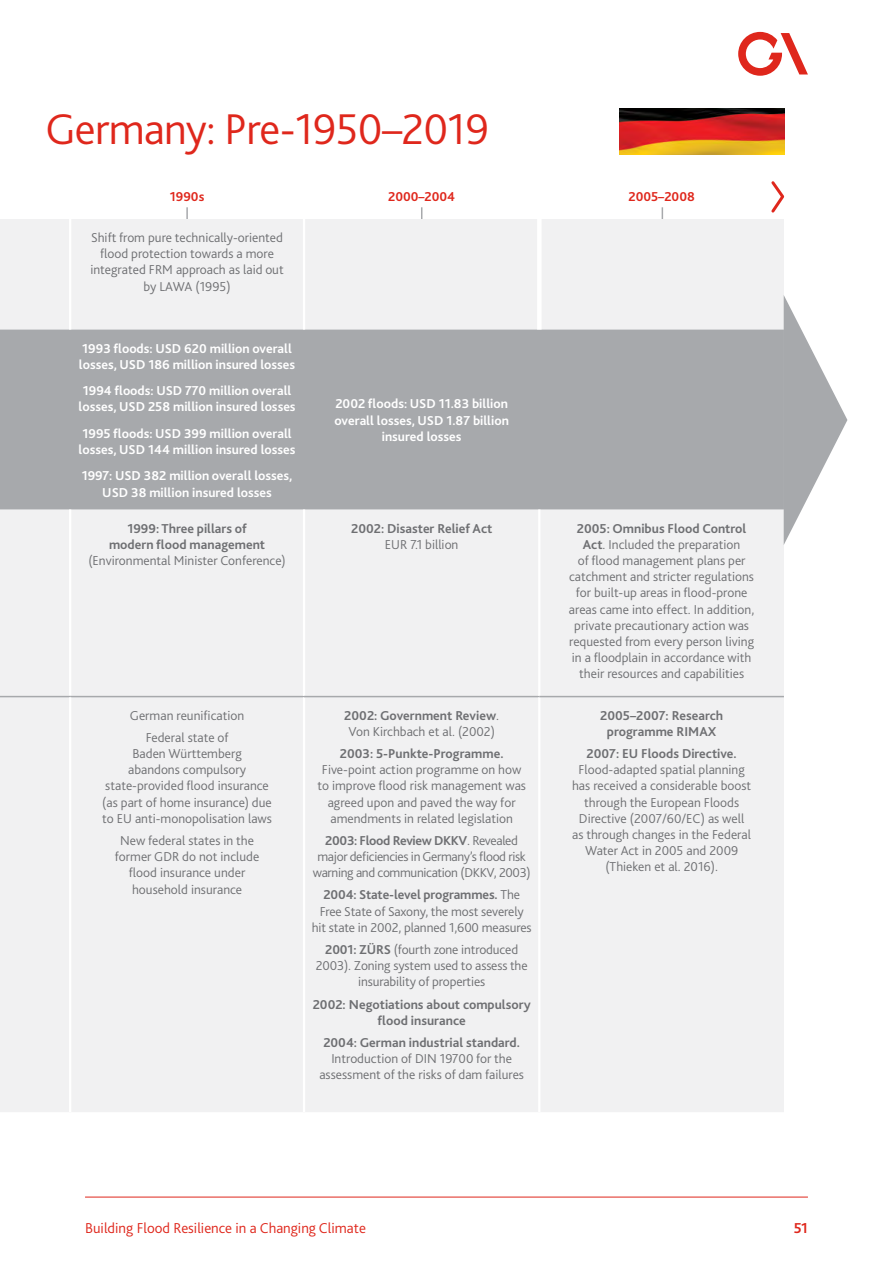
<style>
.page{position:relative;width:893px;height:1263px;background:#fff}
.page>*{position:absolute;margin:0;border:0;box-sizing:border-box;transform-origin:0 0}
.t1{font:300 45px "Bliss 2";letter-spacing:-.015em;color:#df271c}
.t2{font:300 15px "Bliss 2";color:#df271c}
.t3{font:700 15px "Bliss 2";color:#df271c}
.t4{font:300 13.5px/16.2px "Bliss 2";color:#6e6f72;text-align:center}
.t5{font:700 13.5px/16.2px "Bliss 2";color:#fff;text-align:center}
.t6{font:700 13.5px/16.2px "Bliss 2";color:#6e6f72;text-align:center}
.t7{font:300 13.5px/16.2px "Bliss 2";letter-spacing:-.025em;color:#6e6f72;text-align:center}
.t8{font:700 13.5px "Bliss 2";color:#df271c}
.s1{font-weight:700}
</style>
<div class="page">
<hr style="left:85px;top:1197px;width:723px;height:1px;background:#df271c">
<svg style="left:738px;top:32px;width:70px;height:44px"></svg>
<div style="left:0;top:219px;width:784px;height:893px;background:#f1f1f2"></div>
<div style="left:0;top:330px;width:784px;height:179px;background:#a7a9ac"></div>
<hr style="left:69px;top:509px;width:2px;height:187px;background:#fff">
<hr style="left:0;top:696px;width:70px;height:1px;background:#a7a9ac">
<hr style="left:70px;top:696px;width:234px;height:1px;background:#a7a9ac">
<hr style="left:69px;top:697px;width:2px;height:415px;background:#fff">
<hr style="left:69px;top:219px;width:2px;height:111px;background:#fff">
<hr style="left:303px;top:219px;width:2px;height:111px;background:#fff">
<hr style="left:303px;top:509px;width:2px;height:187px;background:#fff">
<hr style="left:303px;top:697px;width:2px;height:415px;background:#fff">
<hr style="left:304px;top:696px;width:235px;height:1px;background:#a7a9ac">
<div style="left:537px;top:219px;width:5px;height:111px;background:#fff"></div>
<hr style="left:538px;top:509px;width:2px;height:187px;background:#fff">
<hr style="left:538px;top:697px;width:2px;height:415px;background:#fff">
<hr style="left:539px;top:696px;width:245px;height:1px;background:#a7a9ac">
<svg style="left:186px;top:207px;width:2px;height:12px"></svg>
<svg style="left:421px;top:207px;width:1px;height:12px"></svg>
<svg style="left:662px;top:207px;width:1px;height:12px"></svg>
<img style="left:620px;top:108px;width:164px;height:47px">
<svg style="left:784px;top:296px;width:63px;height:248px"></svg>
<svg style="left:771px;top:181px;width:14px;height:32px"></svg>
<h1 class="t1" style="left:45px;top:101px;width:445px">Germany: Pre-1950–2019</h1>
<p class="t8" style="left:170px;top:188px;width:36px">1990s</p>
<p class="t8" style="left:388px;top:188px;width:69px">2000–2004</p>
<p class="t8" style="left:628px;top:188px;width:68px">2005–2008</p>
<p class="t4" style="left:90px;top:229px;width:195px">Shift from pure technically-oriented flood protection towards a more integrated FRM approach as laid out by LAWA (1995)</p>
<p class="t5" style="left:79px;top:340px;width:218px;text-align:left">1993 floods: USD 620 million overall losses, USD 186 million insured losses</p>
<p class="t5" style="left:79px;top:383px;width:219px">1994 floods: USD 770 million overall losses, USD 258 million insured losses</p>
<p class="t5" style="left:79px;top:425px;width:218px;text-align:left">1995 floods: USD 399 million overall losses, USD 144 million insured losses</p>
<p class="t5" style="left:82px;top:468px;width:212px">1997: USD 382 million overall losses,<br>USD 38 million insured losses</p>
<p class="t6" style="left:109px;top:520px;width:158px">1999: Three pillars of modern flood management</p>
<p class="t4" style="left:88px;top:552px;width:199px">(Environmental Minister Conference)</p>
<p class="t5" style="left:334px;top:396px;width:176px">2002 floods: USD 11.83 billion overall losses, USD 1.87 billion insured losses</p>
<p class="t6" style="left:351px;top:520px;width:143px">2002: Disaster Relief Act</p>
<p class="t4" style="left:385px;top:536px;width:75px">EUR 7.1 billion</p>
<p class="t4" style="left:130px;top:704px;width:116px;line-height:22.2px">German reunification<br>Federal state of</p>
<p class="t4" style="left:102px;top:745px;width:171px">Baden Württemberg<br>abandons compulsory state-provided flood insurance (as part of home insurance) due to EU anti-monopolisation laws</p>
<p class="t4" style="left:115px;top:832px;width:146px">New federal states in the former GDR do not include flood insurance under household insurance</p>
<p class="t4" style="left:344px;top:707px;width:156px"><span class="s1">2002: Government Review</span>.<br>Von Kirchbach et al. (2002)</p>
<p class="t6" style="left:340px;top:745px;width:165px">2003: 5-Punkte-Programme.</p>
<p class="t4" style="left:317px;top:761px;width:210px">Five-point action programme on how to improve flood risk management was agreed upon and paved the way for amendments in related legislation</p>
<p class="t7" style="left:313px;top:832px;width:219px"><span class="s1">2003: Flood Review DKKV</span>. Revealed major deficiencies in Germany’s flood risk warning and communication (DKKV, 2003)</p>
<p class="t4" style="left:312px;top:887px;width:221px"><span class="s1">2004: State-level programmes.</span> The<br>Free State of Saxony, the most severely hit state in 2002, planned 1,600 measures</p>
<p class="t4" style="left:316px;top:941px;width:213px"><span class="s1">2001: ZÜRS</span> (fourth zone introduced<br>2003). Zoning system used to assess the insurability of properties</p>
<p class="t6" style="left:313px;top:996px;width:220px">2002: Negotiations about compulsory flood insurance</p>
<p class="t6" style="left:323px;top:1034px;width:198px">2004: German industrial standard.</p>
<p class="t4" style="left:319px;top:1050px;width:206px">Introduction of DIN 19700 for the assessment of the risks of dam failures</p>
<p class="t4" style="left:569px;top:520px;width:187px"><span class="s1">2005: Omnibus Flood Control Act</span>. Included the preparation<br>of flood management plans per catchment and stricter regulations for built-up areas in flood-prone areas came into effect. In addition, private precautionary action was requested from every person living in a floodplain in accordance with their resources and capabilities</p>
<p class="t6" style="left:600px;top:707px;width:124px">2005–2007: Research programme RIMAX</p>
<p class="t6" style="left:587px;top:745px;width:152px">2007: EU Floods Directive.</p>
<p class="t4" style="left:572px;top:761px;width:181px">Flood-adapted spatial planning has received a considerable boost through the European Floods<br>Directive (2007/60/EC) as well as through changes in the Federal<br>Water Act in 2005 and 2009 (Thieken et al. 2016).</p>
<p class="t2" style="left:85px;top:1218px;width:282px">Building Flood Resilience in a Changing Climate</p>
<p class="t3" style="left:794px;top:1218px;width:16px">51</p>
</div>
